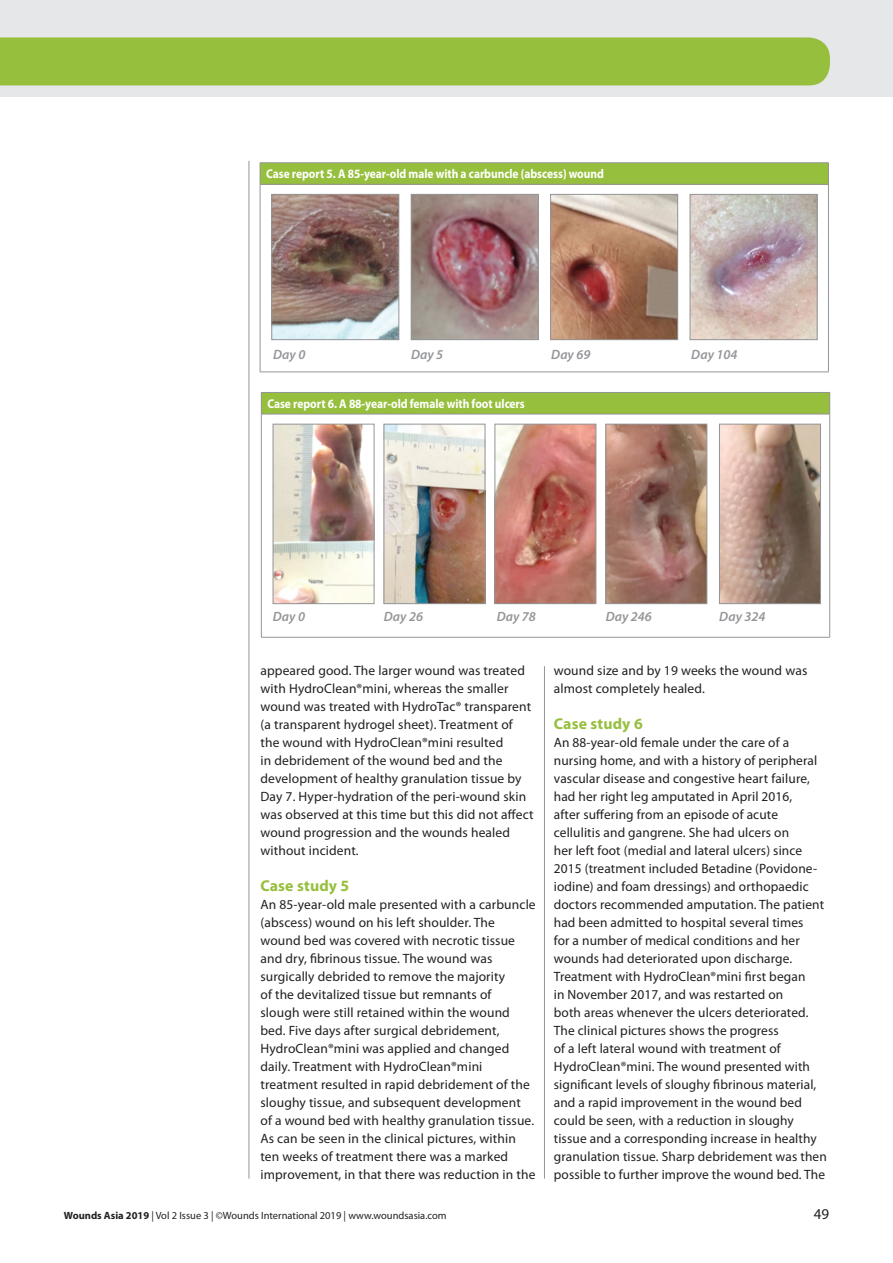
<style>
.page{position:relative;width:893px;height:1263px;background:#fff}
.page>*{position:absolute;margin:0;border:0;box-sizing:border-box;transform-origin:0 0}
.t1{font:700 15.75px "Myriad Pro";letter-spacing:.01em;color:#96bf3d}
.t2{font:15px "Myriad Pro";color:#231f20}
.t3{font:13.5px/18px "Myriad Pro";letter-spacing:.01em;color:#231f20}
.t4{font:italic 600 13.5px "Myriad Pro";color:#939598}
.t5{font:700 12.75px "Myriad Pro";letter-spacing:-.005em;color:#fff;scale:.9 1}
.t6{font:10.5px "Myriad Pro";color:#231f20}
.s1{font-weight:700}
</style>
<div class="page">
<hr style="left:249px;top:161px;width:1px;height:1018px;background:#939598">
<hr style="left:544px;top:666px;width:1px;height:513px;background:#939598">
<div style="left:0;top:0;width:893px;height:97px;background:#e6e7e9"></div>
<div style="left:0;top:37px;width:830px;height:48px;background:#96bf3d"></div>
<div style="left:260px;top:163px;width:568px;height:21px;background:#96bf3d"></div>
<hr style="left:260px;top:162px;width:569px;height:1px;background:#939598">
<svg style="left:260px;top:163px;width:1px;height:21px"></svg>
<svg style="left:828px;top:163px;width:1px;height:21px"></svg>
<hr style="left:260px;top:184px;width:569px;height:1px;background:#939598">
<hr style="left:260px;top:184px;width:1px;height:188px;background:#939598">
<hr style="left:828px;top:184px;width:1px;height:188px;background:#939598">
<hr style="left:260px;top:372px;width:569px;height:1px;background:#939598">
<div style="left:261px;top:392px;width:569px;height:22px;background:#96bf3d"></div>
<hr style="left:261px;top:392px;width:569px;height:1px;background:#939598">
<svg style="left:261px;top:393px;width:1px;height:21px"></svg>
<svg style="left:829px;top:393px;width:1px;height:21px"></svg>
<hr style="left:261px;top:414px;width:569px;height:1px;background:#939598">
<hr style="left:261px;top:414px;width:1px;height:223px;background:#939598">
<hr style="left:829px;top:414px;width:1px;height:223px;background:#939598">
<hr style="left:261px;top:637px;width:569px;height:1px;background:#939598">
<img style="left:274px;top:196px;width:123px;height:142px">
<div style="left:272px;top:194px;width:127px;height:146px;border:1px solid #939598"></div>
<img style="left:275px;top:426px;width:97px;height:176px">
<div style="left:273px;top:424px;width:101px;height:180px;border:1px solid #939598"></div>
<img style="left:721px;top:426px;width:98px;height:176px">
<div style="left:719px;top:424px;width:102px;height:180px;border:1px solid #939598"></div>
<img style="left:413px;top:196px;width:123px;height:142px">
<div style="left:411px;top:194px;width:127px;height:146px;border:1px solid #939598"></div>
<img style="left:386px;top:426px;width:97px;height:176px">
<div style="left:384px;top:424px;width:101px;height:180px;border:1px solid #939598"></div>
<img style="left:552px;top:196px;width:124px;height:142px">
<div style="left:550px;top:194px;width:128px;height:146px;border:1px solid #939598"></div>
<img style="left:497px;top:426px;width:97px;height:176px">
<div style="left:495px;top:424px;width:101px;height:180px;border:1px solid #939598"></div>
<img style="left:692px;top:196px;width:123px;height:142px">
<div style="left:690px;top:194px;width:127px;height:146px;border:1px solid #939598"></div>
<img style="left:608px;top:426px;width:97px;height:176px">
<div style="left:606px;top:424px;width:101px;height:180px;border:1px solid #939598"></div>
<p class="t5" style="left:266px;top:166px;width:377px">Case report 5. A 85-year-old male with a carbuncle (abscess) wound</p>
<p class="t4" style="left:273px;top:346px;width:34px">Day 0</p>
<p class="t4" style="left:411px;top:346px;width:34px">Day 5</p>
<p class="t4" style="left:551px;top:346px;width:41px">Day 69</p>
<p class="t4" style="left:691px;top:346px;width:48px">Day 104</p>
<p class="t5" style="left:267px;top:395px;width:288px">Case report 6. A 88-year-old female with foot ulcers</p>
<p class="t4" style="left:273px;top:608px;width:34px">Day 0</p>
<p class="t4" style="left:384px;top:608px;width:41px">Day 26</p>
<p class="t4" style="left:497px;top:608px;width:41px">Day 78</p>
<p class="t4" style="left:606px;top:608px;width:48px">Day 246</p>
<p class="t4" style="left:719px;top:608px;width:48px">Day 324</p>
<p class="t3" style="left:260px;top:661px;width:275px">appeared good. The larger wound was treated with HydroClean®mini, whereas the smaller wound was treated with HydroTac® transparent (a transparent hydrogel sheet). Treatment of the wound with HydroClean®mini resulted<br>in debridement of the wound bed and the development of healthy granulation tissue by Day 7. Hyper-hydration of the peri-wound skin was observed at this time but this did not affect wound progression and the wounds healed without incident.</p>
<p class="t1" style="left:260px;top:875px;width:90px">Case study 5</p>
<p class="t3" style="left:260px;top:895px;width:277px">An 85-year-old male presented with a carbuncle (abscess) wound on his left shoulder. The wound bed was covered with necrotic tissue and dry, fibrinous tissue. The wound was surgically debrided to remove the majority<br>of the devitalized tissue but remnants of<br>slough were still retained within the wound bed. Five days after surgical debridement, HydroClean®mini was applied and changed daily. Treatment with HydroClean®mini treatment resulted in rapid debridement of the sloughy tissue, and subsequent development<br>of a wound bed with healthy granulation tissue.<br>As can be seen in the clinical pictures, within ten weeks of treatment there was a marked improvement, in that there was reduction in the</p>
<p class="t3" style="left:554px;top:661px;width:255px">wound size and by 19 weeks the wound was almost completely healed.</p>
<p class="t1" style="left:554px;top:713px;width:90px">Case study 6</p>
<p class="t3" style="left:554px;top:733px;width:274px">An 88-year-old female under the care of a nursing home, and with a history of peripheral vascular disease and congestive heart failure, had her right leg amputated in April 2016,<br>after suffering from an episode of acute cellulitis and gangrene. She had ulcers on<br>her left foot (medial and lateral ulcers) since 2015 (treatment included Betadine (Povidone&shy;iodine) and foam dressings) and orthopaedic doctors recommended amputation. The patient had been admitted to hospital several times<br>for a number of medical conditions and her wounds had deteriorated upon discharge.<br>Treatment with HydroClean®mini first began<br>in November 2017, and was restarted on<br>both areas whenever the ulcers deteriorated.<br>The clinical pictures shows the progress<br>of a left lateral wound with treatment of HydroClean®mini. The wound presented with significant levels of sloughy fibrinous material, and a rapid improvement in the wound bed could be seen, with a reduction in sloughy tissue and a corresponding increase in healthy granulation tissue. Sharp debridement was then possible to further improve the wound bed. The</p>
<p class="t6" style="left:64px;top:1208px;width:384px"><span class="s1">Wounds Asia 2019</span> | Vol 2 Issue 3 | ©Wounds International 2019 | www.woundsasia.com</p>
<p class="t2" style="left:814px;top:1204px;width:17px">49</p>
</div>
